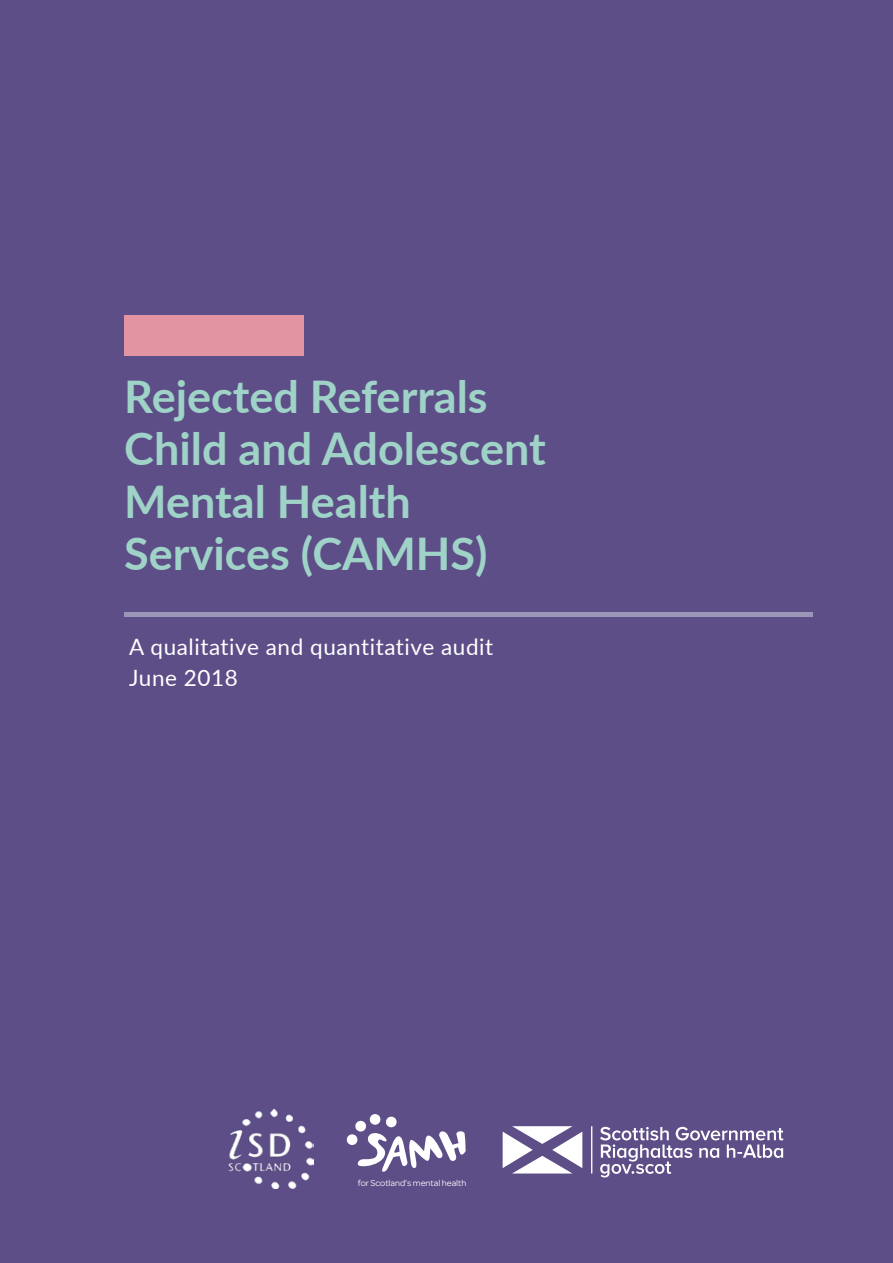
<style>
.page{position:relative;width:893px;height:1263px;background:#5d4e88}
.page>*{position:absolute;margin:0;border:0;box-sizing:border-box;transform-origin:0 0}
.t1{font:700 45px/52.5px "Lato";color:#9fd3c7}
.t2{font:22.5px/31.5px "Lato";letter-spacing:.025em;color:#fff}
.t3{font:9.15px "Omnes";color:#fff}
</style>
<div class="page">
<div style="left:124px;top:612px;width:688px;height:5px;background:#9996b8"></div>
<div style="left:124px;top:315px;width:180px;height:40px;background:#e394a3"></div>
<svg style="left:346px;top:1114px;width:120px;height:58px"></svg>
<img style="left:229px;top:1110px;width:85px;height:78px">
<hr style="left:591px;top:1126px;width:1px;height:47px;background:#fff">
<svg style="left:503px;top:1126px;width:79px;height:47px"></svg>
<svg style="left:600px;top:1127px;width:183px;height:50px"></svg>
<p class="t1" style="left:124px;top:368px;width:423px">Rejected Referrals<br>Child and Adolescent<br>Mental Health<br>Services (CAMHS)</p>
<p class="t2" style="left:129px;top:630px;width:365px">A qualitative and quantitative audit<br>June 2018</p>
<p class="t3" style="left:358px;top:1177px;width:110px">for Scotland’s mental health</p>
</div>
